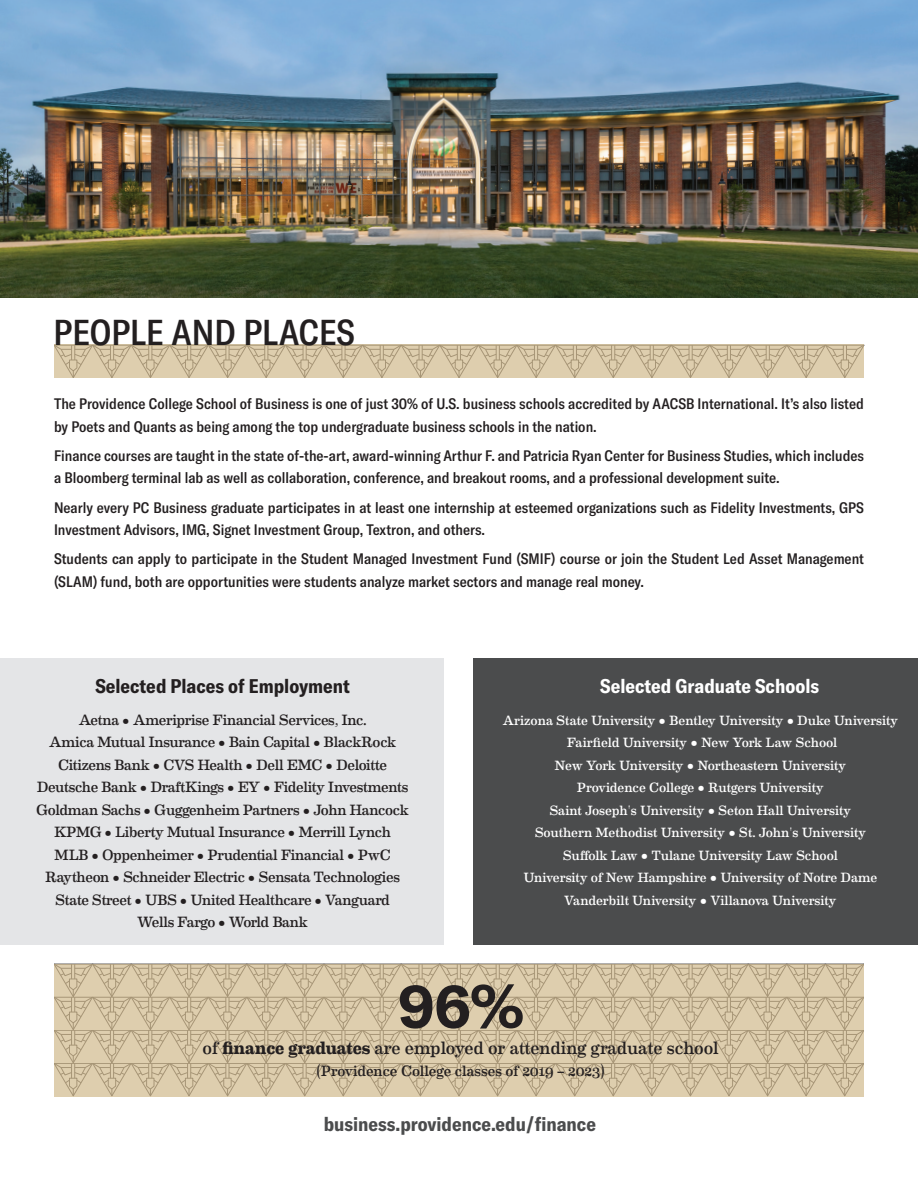
<style>
.page{position:relative;width:918px;height:1188px;background:#fff}
.page>*{position:absolute;margin:0;border:0;box-sizing:border-box;transform-origin:0 0}
.t1{font:700 60px "GT America";color:#231f20}
.t2{font:500 condensed 35.4px "GT America";color:#231f20}
.t3{font:700 condensed 19.5px "GT America";color:#4b4c4d}
.t4{font:700 condensed 19.5px "GT America";color:#231f20}
.t5{font:700 condensed 19.5px "GT America";color:#fff}
.t6{font:18px "Eames Century Modern";letter-spacing:-.01em;color:#231f20}
.t7{font:500 condensed 15px/22.5px "GT America";color:#231f20}
.t8{font:15px/22.5px "Eames Century Modern";letter-spacing:-.02em;color:#231f20;text-align:center}
.t9{font:13.5px/22.5px "Eames Century Modern";letter-spacing:-.01em;color:#fff;text-align:center}
.s1{font-size:15px}
.s2{font-weight:700}
</style>
<div class="page">
<svg style="left:54px;top:345px;width:810px;height:33px;background:#d3c3a3"></svg>
<div style="left:474px;top:658px;width:444px;height:286px;background:#4b4c4d"></div>
<div style="left:0;top:658px;width:444px;height:286px;background:#e4e5e7"></div>
<img style="left:0;top:0;width:918px;height:298px">
<svg style="left:54px;top:964px;width:810px;height:132px;background:#d3c2a3"></svg>
<h2 class="t2" style="left:54px;top:311px;width:303px">PEOPLE AND PLACES</h2>
<p class="t7" style="left:54px;top:393px;width:811px">The Providence College School of Business is one of just 30% of U.S. business schools accredited by AACSB International. It’s also listed by Poets and Quants as being among the top undergraduate business schools in the nation.</p>
<p class="t7" style="left:54px;top:444px;width:812px">Finance courses are taught in the state of-the-art, award-winning Arthur F. and Patricia Ryan Center for Business Studies, which includes a Bloomberg terminal lab as well as collaboration, conference, and breakout rooms, and a professional development suite.</p>
<p class="t7" style="left:54px;top:496px;width:811px">Nearly every PC Business graduate participates in at least one internship at esteemed organizations such as Fidelity Investments, GPS<br>Investment Advisors, IMG, Signet Investment Group, Textron, and others.</p>
<p class="t7" style="left:54px;top:548px;width:811px">Students can apply to participate in the Student Managed Investment Fund (SMIF) course or join the Student Led Asset Management (SLAM) fund, both are opportunities were students analyze market sectors and manage real money.</p>
<h3 class="t4" style="left:95px;top:674px;width:256px">Selected Places of Employment</h3>
<p class="t8" style="left:36px;top:708px;width:374px">Aetna • Ameriprise Financial Services, Inc.<br>Amica Mutual Insurance • Bain Capital • BlackRock Citizens Bank • CVS Health • Dell EMC • Deloitte Deutsche Bank • DraftKings • EY • Fidelity Investments Goldman Sachs • Guggenheim Partners • John Hancock KPMG • Liberty Mutual Insurance • Merrill Lynch MLB • Oppenheimer • Prudential Financial • PwC Raytheon • Schneider Electric • Sensata Technologies State Street • UBS • United Healthcare • Vanguard Wells Fargo • World Bank</p>
<h3 class="t5" style="left:600px;top:674px;width:220px">Selected Graduate Schools</h3>
<p class="t9" style="left:502px;top:708px;width:397px">Arizona State University <span class="s1">•</span> Bentley University <span class="s1">•</span> Duke University Fairfield University <span class="s1">•</span> New York Law School<br>New York University <span class="s1">•</span> Northeastern University<br>Providence College <span class="s1">•</span> Rutgers University<br>Saint Joseph's University <span class="s1">•</span> Seton Hall University<br>Southern Methodist University <span class="s1">•</span> St. John's University<br>Suffolk Law <span class="s1">•</span> Tulane University Law School<br>University of New Hampshire <span class="s1">•</span> University of Notre Dame Vanderbilt University <span class="s1">•</span> Villanova University</p>
<h1 class="t1" style="left:398px;top:969px;width:127px">96%</h1>
<p class="t8" style="left:317px;top:1059px;width:289px">(Providence College classes of 2019 – 2023)</p>
<h3 class="t3" style="left:324px;top:1112px;width:274px">business.providence.edu/finance</h3>
<p class="t6" style="left:203px;top:1034px;width:518px">of <span class="s2">finance graduates</span> are employed or attending graduate school</p>
</div>
